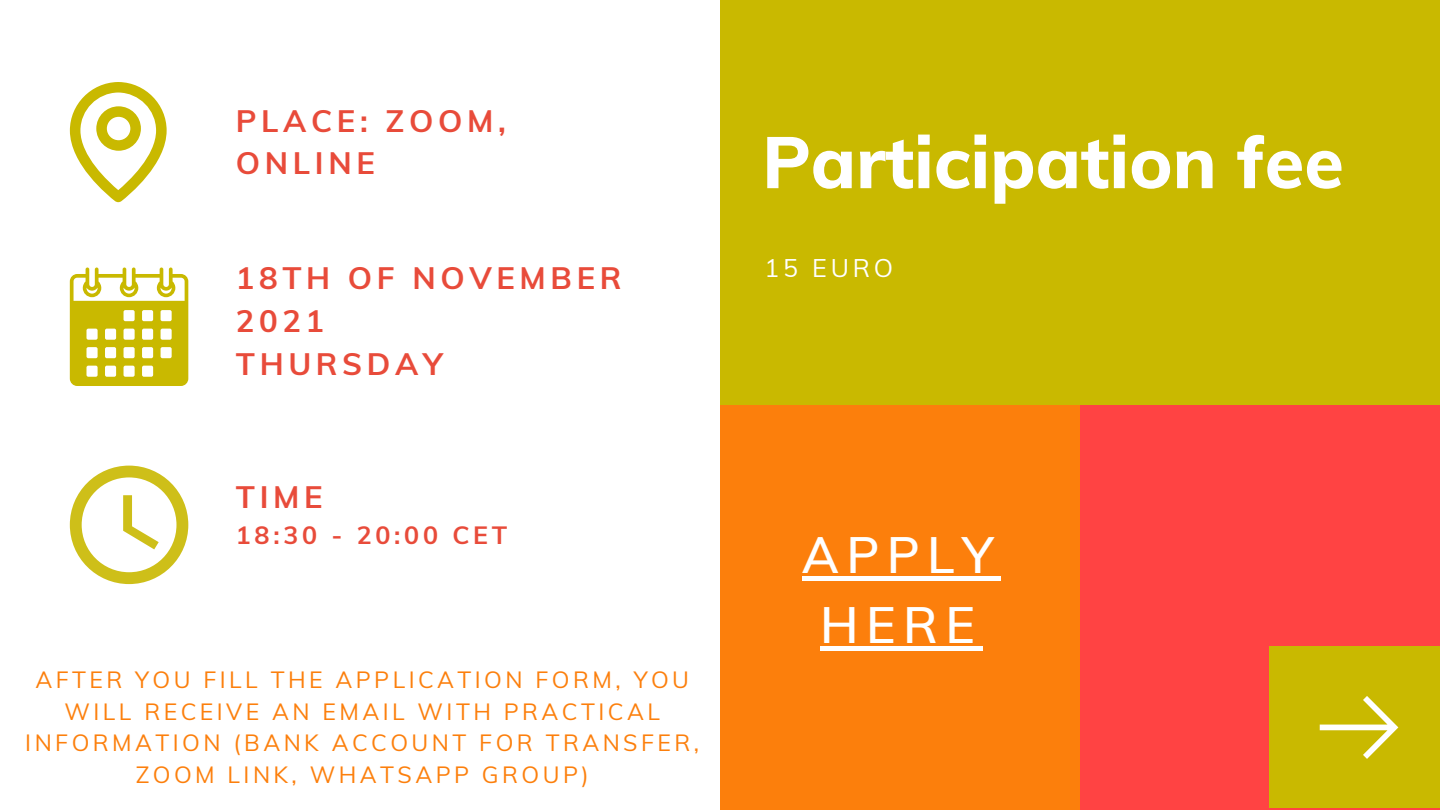
<style>
.page{position:relative;width:1440px;height:810px;background:#fff}
.page>*{position:absolute;margin:0;border:0;box-sizing:border-box;transform-origin:0 0}
.t1{font:800 72px "Muli";color:#fff}
.t2{font:600 50px/69.8px "Muli";letter-spacing:.15em;color:#fff;text-align:center}
.t3{font:700 31px/42.8px "Muli";letter-spacing:.15em;color:#e84b3a}
.t4{font:700 25px "Muli";letter-spacing:.15em;color:#e84b3a}
.t5{font:25px "Muli";letter-spacing:.15em;color:#fff}
.t6{font:23px/31.5px "Muli";letter-spacing:.15em;color:#fc7f0c;text-align:center}
</style>
<div class="page">
<div style="left:720px;top:0;width:720px;height:405px;background:#c9b900"></div>
<div style="left:720px;top:405px;width:360px;height:405px;background:#fc7f0c"></div>
<div style="left:1080px;top:405px;width:360px;height:405px;background:#ff4343"></div>
<div style="left:1269px;top:646px;width:171px;height:162px;background:#c9b900"></div>
<svg style="left:1320px;top:696px;width:78px;height:63px"></svg>
<svg style="left:70px;top:82px;width:97px;height:120px"></svg>
<svg style="left:70px;top:268px;width:118px;height:118px"></svg>
<svg style="left:70px;top:466px;width:118px;height:118px"></svg>
<div style="left:802px;top:576px;width:199px;height:5px;background:#fff"></div>
<hr style="left:820px;top:646px;width:163px;height:4px;background:#fff">
<p class="t3" style="left:236px;top:99px;width:272px">PLACE: ZOOM,<br>ONLINE</p>
<p class="t3" style="left:236px;top:256px;width:387px">18TH OF NOVEMBER</p>
<p class="t3" style="left:236px;top:299px;width:90px">2021</p>
<p class="t3" style="left:236px;top:342px;width:208px">THURSDAY</p>
<p class="t3" style="left:236px;top:475px;width:88px">TIME</p>
<p class="t4" style="left:236px;top:519px;width:273px">18:30 - 20:00 CET</p>
<p class="t6" style="left:25px;top:664px;width:675px">AFTER YOU FILL THE APPLICATION FORM, YOU WILL RECEIVE AN EMAIL WITH PRACTICAL INFORMATION (BANK ACCOUNT FOR TRANSFER, ZOOM LINK, WHATSAPP GROUP)</p>
<p class="t1" style="left:762px;top:116px;width:583px">Participation fee</p>
<p class="t5" style="left:765px;top:251px;width:130px">15 EURO</p>
<p class="t2" style="left:802px;top:519px;width:193px">APPLY<br>HERE</p>
</div>
